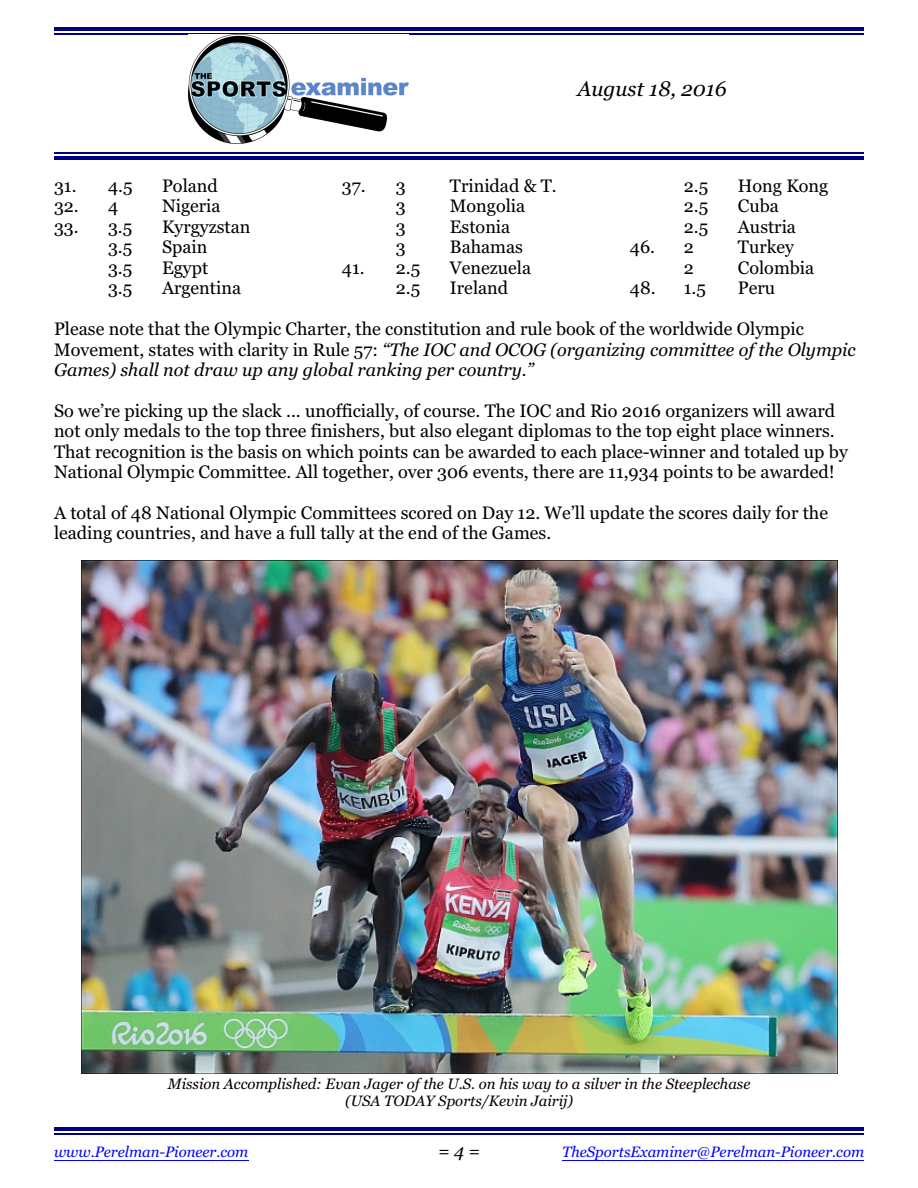
<style>
.page{position:relative;width:918px;height:1188px;background:#fff}
.page>*{position:absolute;margin:0;border:0;box-sizing:border-box;transform-origin:0 0}
.t1{font:italic 21px "Georgia";color:#000}
.t2{font:18px/20.4px "Georgia";color:#000}
.t3{font:italic 18px "Georgia";color:#000}
.t4{font:italic 15px/17px "Georgia";color:#000;text-align:center}
.t5{font:italic 15px "Georgia";color:#00f}
.s1{font-style:italic}
</style>
<div class="page">
<hr style="left:54px;top:27px;width:810px;height:4px;background:#000080">
<hr style="left:54px;top:34px;width:810px;height:1px;background:#000080">
<hr style="left:54px;top:152px;width:810px;height:1px;background:#000080">
<hr style="left:54px;top:156px;width:810px;height:4px;background:#000080">
<img style="left:189px;top:35px;width:220px;height:108px">
<img style="left:81px;top:561px;width:756px;height:513px">
<hr style="left:54px;top:1160px;width:194px;height:1px;background:#00f">
<hr style="left:562px;top:1160px;width:302px;height:1px;background:#00f">
<hr style="left:54px;top:1127px;width:810px;height:4px;background:#000080">
<hr style="left:54px;top:1134px;width:810px;height:1px;background:#000080">
<p class="t1" style="left:577px;top:80px;width:151px">August 18, 2016</p>
<p class="t2" style="left:54px;top:177px;width:80px">31. 4.5</p>
<p class="t2" style="left:162px;top:177px;width:57px">Poland</p>
<p class="t2" style="left:54px;top:197px;width:66px">32. 4</p>
<p class="t2" style="left:162px;top:197px;width:60px">Nigeria</p>
<p class="t2" style="left:54px;top:218px;width:80px">33. 3.5</p>
<p class="t2" style="left:162px;top:218px;width:90px">Kyrgyzstan</p>
<p class="t2" style="left:108px;top:238px;width:26px">3.5</p>
<p class="t2" style="left:162px;top:238px;width:47px">Spain</p>
<p class="t2" style="left:108px;top:259px;width:26px">3.5</p>
<p class="t2" style="left:162px;top:259px;width:48px">Egypt</p>
<p class="t2" style="left:108px;top:279px;width:26px">3.5</p>
<p class="t2" style="left:162px;top:279px;width:81px">Argentina</p>
<p class="t2" style="left:342px;top:177px;width:65px">37. 3</p>
<p class="t2" style="left:450px;top:177px;width:108px">Trinidad &amp; T.</p>
<p class="t2" style="left:396px;top:197px;width:11px">3</p>
<p class="t2" style="left:450px;top:197px;width:77px">Mongolia</p>
<p class="t2" style="left:396px;top:218px;width:11px">3</p>
<p class="t2" style="left:450px;top:218px;width:62px">Estonia</p>
<p class="t2" style="left:396px;top:238px;width:11px">3</p>
<p class="t2" style="left:450px;top:238px;width:75px">Bahamas</p>
<p class="t2" style="left:342px;top:259px;width:80px">41. 2.5</p>
<p class="t2" style="left:450px;top:259px;width:83px">Venezuela</p>
<p class="t2" style="left:396px;top:279px;width:26px">2.5</p>
<p class="t2" style="left:450px;top:279px;width:60px">Ireland</p>
<p class="t2" style="left:684px;top:177px;width:26px">2.5</p>
<p class="t2" style="left:738px;top:177px;width:92px">Hong Kong</p>
<p class="t2" style="left:684px;top:197px;width:26px">2.5</p>
<p class="t2" style="left:738px;top:197px;width:43px">Cuba</p>
<p class="t2" style="left:684px;top:218px;width:26px">2.5</p>
<p class="t2" style="left:738px;top:218px;width:60px">Austria</p>
<p class="t2" style="left:630px;top:238px;width:66px">46. 2</p>
<p class="t2" style="left:738px;top:238px;width:58px">Turkey</p>
<p class="t2" style="left:684px;top:259px;width:12px">2</p>
<p class="t2" style="left:738px;top:259px;width:78px">Colombia</p>
<p class="t2" style="left:630px;top:279px;width:78px">48. 1.5</p>
<p class="t2" style="left:738px;top:279px;width:39px">Peru</p>
<p class="t2" style="left:54px;top:320px;width:803px">Please note that the Olympic Charter, the constitution and rule book of the worldwide Olympic<br>Movement, states with clarity in Rule 57: <span class="s1">“The IOC and OCOG (organizing committee of the Olympic<br>Games) shall not draw up any global ranking per country.”</span></p>
<p class="t2" style="left:54px;top:402px;width:795px">So we’re picking up the slack ... unofficially, of course. The IOC and Rio 2016 organizers will award not only medals to the top three finishers, but also elegant diplomas to the top eight place winners.<br>That recognition is the basis on which points can be awarded to each place-winner and totaled up by National Olympic Committee. All together, over 306 events, there are 11,934 points to be awarded!</p>
<p class="t2" style="left:54px;top:504px;width:776px">A total of 48 National Olympic Committees scored on Day 12. We’ll update the scores daily for the leading countries, and have a full tally at the end of the Games.</p>
<p class="t4" style="left:168px;top:1076px;width:584px">Mission Accomplished: Evan Jager of the U.S. on his way to a silver in the Steeplechase (USA TODAY Sports/Kevin Jairij)</p>
<p class="t5" style="left:54px;top:1146px;width:196px">www.Perelman-Pioneer.com</p>
<p class="t3" style="left:438px;top:1144px;width:43px">= 4 =</p>
<p class="t5" style="left:562px;top:1146px;width:303px">TheSportsExaminer@Perelman-Pioneer.com</p>
</div>
